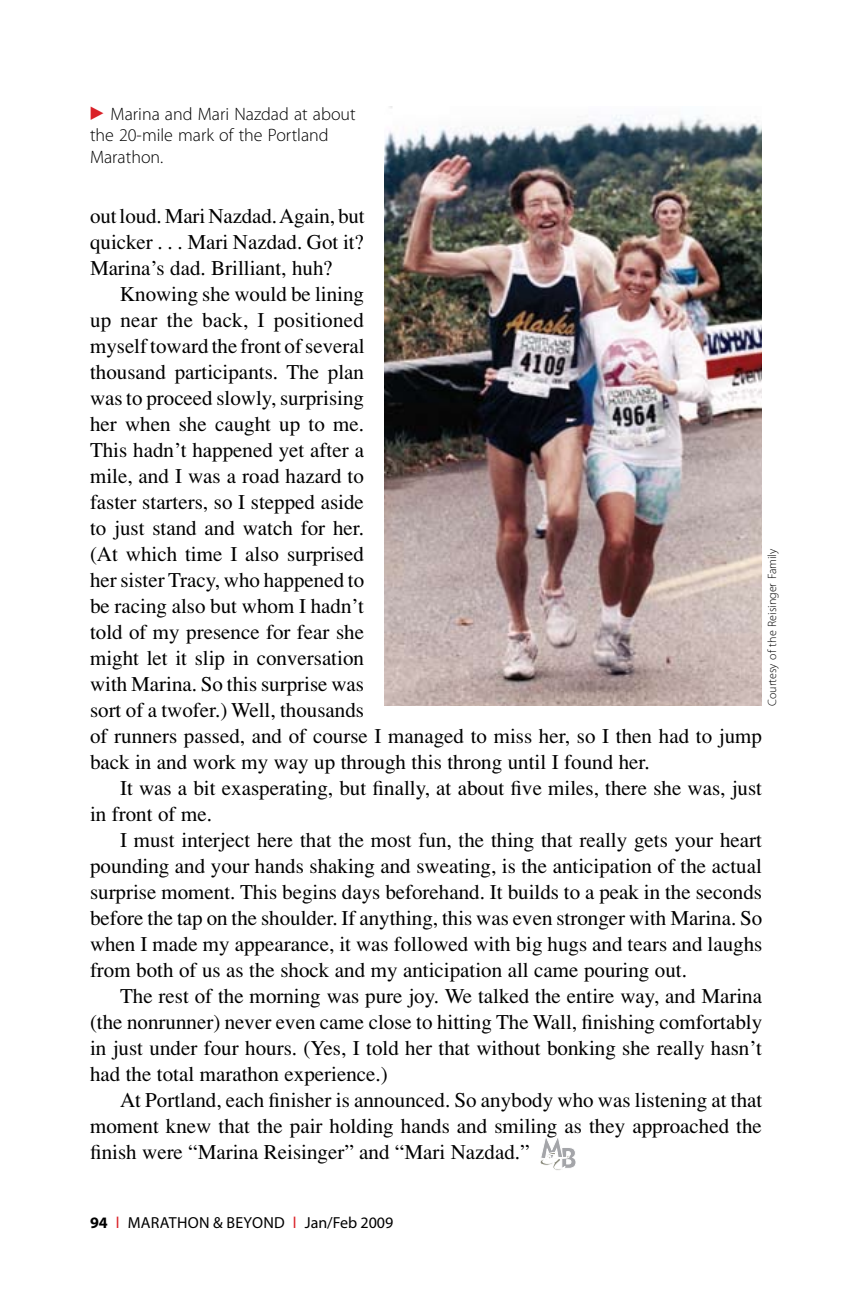
<style>
.page{position:relative;width:864px;height:1296px;background:#fff}
.page>*{position:absolute;margin:0;border:0;box-sizing:border-box;transform-origin:0 0}
.t1{font:21px/26px "Times";color:#000;text-align:justify}
.t2{font:300 18px/22px "Myriad Pro";color:#000}
.t3{font:16px "Myriad Pro";letter-spacing:.01em;color:#000}
.t4{font:300 12px "Myriad Pro";color:#000}
.s1{font-weight:700}
.s2{color:#da2128}
</style>
<div class="page">
<svg style="left:540px;top:1138px;width:36px;height:32px"></svg>
<img style="left:384px;top:106px;width:378px;height:600px">
<p class="t2" style="left:90px;top:103px;width:267px;text-indent:21px">Marina and Mari Nazdad at about the 20-mile mark of the Portland<br>Marathon.</p>
<p class="t1" style="left:90px;top:203px;width:276px">out loud. Mari Nazdad. Again, but quicker . . . Mari Nazdad. Got it?<br>Marina’s dad. Brilliant, huh?</p>
<p class="t1" style="left:90px;top:281px;width:674px;text-align:left;text-indent:30px">Knowing she would be lining<br>up near the back, I positioned<br>myself toward the front of several<br>thousand participants. The plan<br>was to proceed slowly, surprising<br>her when she caught up to me.<br>This hadn’t happened yet after a<br>mile, and I was a road hazard to<br>faster starters, so I stepped aside<br>to just stand and watch for her.<br>(At which time I also surprised<br>her sister Tracy, who happened to<br>be racing also but whom I hadn’t<br>told of my presence for fear she<br>might let it slip in conversation<br>with Marina. So this surprise was<br>sort of a twofer.) Well, thousands<br>of runners passed, and of course I managed to miss her, so I then had to jump back in and work my way up through this throng until I found her.</p>
<p class="t1" style="left:90px;top:775px;width:674px;text-indent:30px">It was a bit exasperating, but finally, at about five miles, there she was, just in front of me.</p>
<p class="t1" style="left:90px;top:827px;width:674px;text-indent:30px">I must interject here that the most fun, the thing that really gets your heart pounding and your hands shaking and sweating, is the anticipation of the actual surprise moment. This begins days beforehand. It builds to a peak in the seconds before the tap on the shoulder. If anything, this was even stronger with Marina. So when I made my appearance, it was followed with big hugs and tears and laughs from both of us as the shock and my anticipation all came pouring out.</p>
<p class="t1" style="left:90px;top:983px;width:674px;text-indent:30px">The rest of the morning was pure joy. We talked the entire way, and Marina (the nonrunner) never even came close to hitting The Wall, finishing comfortably in just under four hours. (Yes, I told her that without bonking she really hasn’t had the total marathon experience.)</p>
<p class="t1" style="left:90px;top:1087px;width:674px;text-indent:30px">At Portland, each finisher is announced. So anybody who was listening at that moment knew that the pair holding hands and smiling as they approached the finish were “Marina Reisinger” and “Mari Nazdad.”</p>
<p class="t4" style="left:765px;top:706px;width:159px;rotate:-90deg">Courtesy of the Reisinger Family</p>
<p class="t3" style="left:90px;top:1213px;width:305px"><span class="s1">94</span> <span class="s2">l</span> MARATHON &amp; BEYOND <span class="s2">l</span> Jan/Feb 2009</p>
</div>
